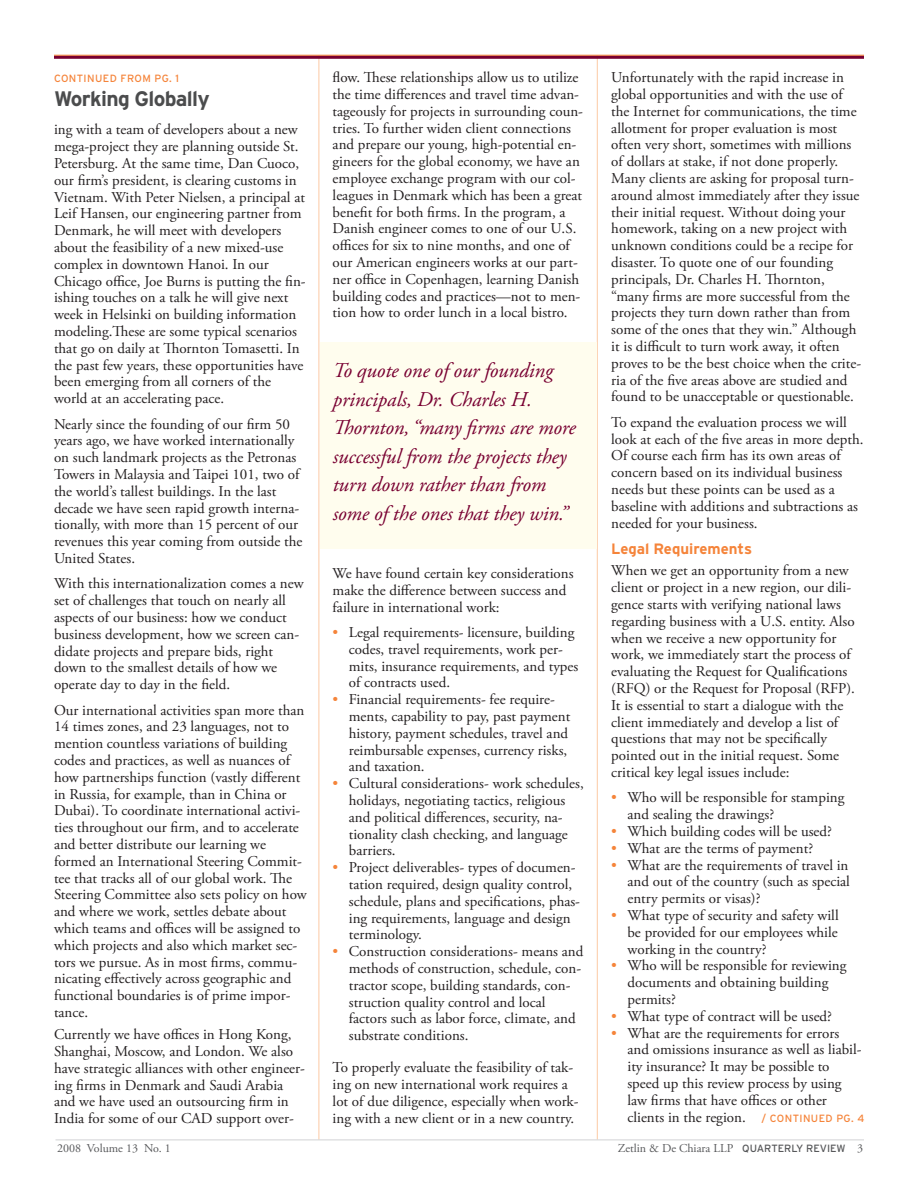
<style>
.page{position:relative;width:918px;height:1188px;background:#fff}
.page>*{position:absolute;margin:0;border:0;box-sizing:border-box;transform-origin:0 0}
.t1{font:italic 21px/28.5px "Adobe Garamond Pro";letter-spacing:-.005em;color:#780031}
.t2{font:700 21px "Interstate";letter-spacing:-.03em;color:#4b4c4d}
.t3{font:15px/16.8px "Adobe Garamond Pro";color:#231f20}
.t4{font:700 15px "Interstate";color:#f5843a}
.t5{font:12px "Adobe Garamond Pro";color:#57585a}
.t6{font:10.5px "Interstate";letter-spacing:.04em;color:#f5843a}
.s1{color:#f5843a}
.s2{font-family:"Interstate";font-size:10.5px}
</style>
<div class="page">
<hr style="left:319px;top:56px;width:1px;height:1084px;background:#fccaa4">
<hr style="left:597px;top:56px;width:1px;height:1084px;background:#fccaa4">
<hr style="left:56px;top:1140px;width:808px;height:1px;background:#d1d2d4">
<svg style="left:54px;top:56px;width:810px;height:3px;background:#80103e"></svg>
<hr style="left:54px;top:55px;width:810px;height:1px;background:#f5843a">
<div style="left:320px;top:342px;width:277px;height:206px;background:#fffdee"></div>
<p class="t6" style="left:54px;top:74px;width:127px">CONTINUED FROM PG. 1</p>
<h1 class="t2" style="left:54px;top:91px;width:157px">Working Globally</h1>
<p class="t3" style="left:54px;top:123px;width:253px">ing with a team of developers about a new mega-project they are planning outside St.<br>Petersburg. At the same time, Dan Cuoco, our firm’s president, is clearing customs in Vietnam. With Peter Nielsen, a principal at Leif Hansen, our engineering partner from Denmark, he will meet with developers about the feasibility of a new mixed-use complex in downtown Hanoi. In our Chicago office, Joe Burns is putting the fin&shy;ishing touches on a talk he will give next week in Helsinki on building information modeling.These are some typical scenarios that go on daily at Thornton Tomasetti. In the past few years, these opportunities have been emerging from all corners of the world at an accelerating pace.</p>
<p class="t3" style="left:54px;top:417px;width:250px">Nearly since the founding of our firm 50 years ago, we have worked internationally on such landmark projects as the Petronas Towers in Malaysia and Taipei 101, two of the world’s tallest buildings. In the last decade we have seen rapid growth interna&shy;tionally, with more than 15 percent of our revenues this year coming from outside the United States.</p>
<p class="t3" style="left:54px;top:577px;width:251px">With this internationalization comes a new set of challenges that touch on nearly all aspects of our business: how we conduct business development, how we screen can&shy;didate projects and prepare bids, right down to the smallest details of how we operate day to day in the field.</p>
<p class="t3" style="left:54px;top:703px;width:254px">Our international activities span more than 14 times zones, and 23 languages, not to mention countless variations of building codes and practices, as well as nuances of how partnerships function (vastly different in Russia, for example, than in China or Dubai). To coordinate international activi&shy;ties throughout our firm, and to accelerate and better distribute our learning we formed an International Steering Commit&shy;tee that tracks all of our global work. The Steering Committee also sets policy on how and where we work, settles debate about which teams and offices will be assigned to which projects and also which market sec&shy;tors we pursue. As in most firms, commu&shy;nicating effectively across geographic and functional boundaries is of prime impor&shy;tance.</p>
<p class="t3" style="left:54px;top:1028px;width:253px">Currently we have offices in Hong Kong, Shanghai, Moscow, and London. We also have strategic alliances with other engineer&shy;ing firms in Denmark and Saudi Arabia and we have used an outsourcing firm in India for some of our CAD support over-</p>
<p class="t3" style="left:333px;top:70px;width:252px">flow. These relationships allow us to utilize the time differences and travel time advan&shy;tageously for projects in surrounding coun&shy;tries. To further widen client connections and prepare our young, high-potential en&shy;gineers for the global economy, we have an employee exchange program with our col&shy;leagues in Denmark which has been a great benefit for both firms. In the program, a Danish engineer comes to one of our U.S. offices for six to nine months, and one of our American engineers works at our part&shy;ner office in Copenhagen, learning Danish building codes and practices—not to men&shy;tion how to order lunch in a local bistro.</p>
<h1 class="t1" style="left:333px;top:358px;width:245px">To quote one of our founding principals, Dr. Charles H.<br>Thornton, “many firms are more successful from the projects they turn down rather than from some of the ones that they win.”</h1>
<p class="t3" style="left:333px;top:566px;width:242px">We have found certain key considerations make the difference between success and failure in international work:</p>
<p class="t3" style="left:349px;top:625px;width:231px;text-indent:-16px"><span class="s1">•</span> Legal requirements- licensure, building codes, travel requirements, work per&shy;mits, insurance requirements, and types of contracts used.</p>
<p class="t3" style="left:349px;top:692px;width:223px;text-indent:-16px"><span class="s1">•</span> Financial requirements- fee require&shy;ments, capability to pay, past payment history, payment schedules, travel and reimbursable expenses, currency risks, and taxation.</p>
<p class="t3" style="left:349px;top:776px;width:236px;text-indent:-16px"><span class="s1">•</span> Cultural considerations- work schedules, holidays, negotiating tactics, religious and political differences, security, na&shy;tionality clash checking, and language barriers.</p>
<p class="t3" style="left:349px;top:860px;width:233px;text-indent:-16px"><span class="s1">•</span> Project deliverables- types of documen&shy;tation required, design quality control, schedule, plans and specifications, phas&shy;ing requirements, language and design terminology.</p>
<p class="t3" style="left:349px;top:944px;width:236px;text-indent:-16px"><span class="s1">•</span> Construction considerations- means and methods of construction, schedule, con&shy;tractor scope, building standards, con&shy;struction quality control and local factors such as labor force, climate, and substrate conditions.</p>
<p class="t3" style="left:333px;top:1060px;width:248px">To properly evaluate the feasibility of tak&shy;ing on new international work requires a lot of due diligence, especially when work&shy;ing with a new client or in a new country.</p>
<p class="t3" style="left:611px;top:70px;width:251px">Unfortunately with the rapid increase in global opportunities and with the use of the Internet for communications, the time allotment for proper evaluation is most often very short, sometimes with millions of dollars at stake, if not done properly.<br>Many clients are asking for proposal turn&shy;around almost immediately after they issue their initial request. Without doing your homework, taking on a new project with unknown conditions could be a recipe for disaster. To quote one of our founding principals, Dr. Charles H. Thornton, “many firms are more successful from the projects they turn down rather than from some of the ones that they win.” Although it is difficult to turn work away, it often proves to be the best choice when the crite&shy;ria of the five areas above are studied and found to be unacceptable or questionable.</p>
<p class="t3" style="left:611px;top:415px;width:254px">To expand the evaluation process we will look at each of the five areas in more depth.<br>Of course each firm has its own areas of concern based on its individual business needs but these points can be used as a baseline with additions and subtractions as needed for your business.</p>
<p class="t4" style="left:611px;top:543px;width:142px">Legal Requirements</p>
<p class="t3" style="left:611px;top:564px;width:245px">When we get an opportunity from a new client or project in a new region, our dili&shy;gence starts with verifying national laws regarding business with a U.S. entity. Also when we receive a new opportunity for work, we immediately start the process of evaluating the Request for Qualifications (RFQ) or the Request for Proposal (RFP).<br>It is essential to start a dialogue with the client immediately and develop a list of questions that may not be specifically pointed out in the initial request. Some critical key legal issues include:</p>
<p class="t3" style="left:627px;top:791px;width:218px;text-indent:-16px"><span class="s1">•</span> Who will be responsible for stamping and sealing the drawings?</p>
<p class="t3" style="left:611px;top:824px;width:222px"><span class="s1">•</span> Which building codes will be used?</p>
<p class="t3" style="left:611px;top:841px;width:203px"><span class="s1">•</span> What are the terms of payment?</p>
<p class="t3" style="left:627px;top:858px;width:224px;text-align:justify;text-indent:-16px"><span class="s1">•</span> What are the requirements of travel in and out of the country (such as special entry permits or visas)?</p>
<p class="t3" style="left:627px;top:908px;width:213px;text-align:justify;text-indent:-16px"><span class="s1">•</span> What type of security and safety will be provided for our employees while working in the country?</p>
<p class="t3" style="left:627px;top:959px;width:221px;text-indent:-16px"><span class="s1">•</span> Who will be responsible for reviewing documents and obtaining building permits?</p>
<p class="t3" style="left:611px;top:1009px;width:222px"><span class="s1">•</span> What type of contract will be used?</p>
<p class="t3" style="left:627px;top:1026px;width:236px;text-indent:-16px"><span class="s1">•</span> What are the requirements for errors and omissions insurance as well as liabil&shy;ity insurance? It may be possible to speed up this review process by using law firms that have offices or other clients in the region.</p>
<p class="t6" style="left:762px;top:1115px;width:104px">/ CONTINUED PG. 4</p>
<p class="t5" style="left:57px;top:1143px;width:115px">2008 Volume 13 No. 1</p>
<p class="t5" style="left:618px;top:1143px;width:247px">Zetlin &amp; De Chiara LLP <span class="s2">QUARTERLY REVIEW</span> 3</p>
</div>
